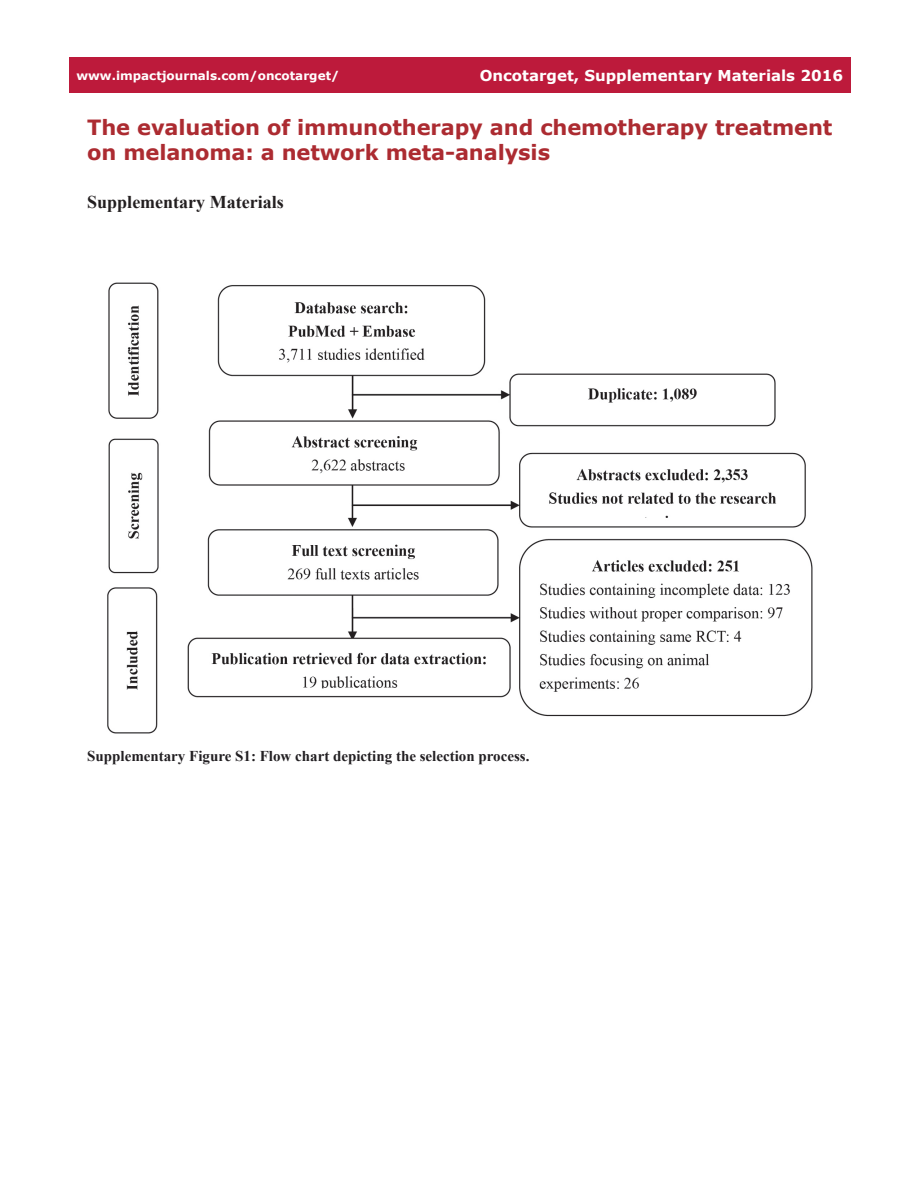
<style>
.page{position:relative;width:918px;height:1188px;background:#fff}
.page>*{position:absolute;margin:0;border:0;box-sizing:border-box;transform-origin:0 0}
.t1{font:700 21px/25.2px "Verdana";letter-spacing:-.005em;color:#ac2b31}
.t2{font:700 18px "Times New Roman";color:#231f20}
.FigureText{font:700 15px "Times New Roman";color:#221f22}
.t3{font:700 15px "Verdana";color:#fff}
.t4{font:700 12px "Verdana";color:#fff}
</style>
<div class="page">
<div style="left:69px;top:57px;width:781px;height:36px;background:#bd1a3b"></div>
<img style="left:107px;top:282px;width:706px;height:451px">
<p class="t4" style="left:76px;top:67px;width:264px">www.impactjournals.com/oncotarget/</p>
<p class="t3" style="left:480px;top:65px;width:365px">Oncotarget, Supplementary Materials 2016</p>
<p class="t1" style="left:87px;top:114px;width:747px">The evaluation of immunotherapy and chemotherapy treatment on melanoma: a network meta-analysis</p>
<p class="t2" style="left:87px;top:189px;width:198px">Supplementary Materials</p>
<p class="FigureText" style="left:87px;top:746px;width:444px">Supplementary Figure S1: Flow chart depicting the selection process.</p>
</div>
